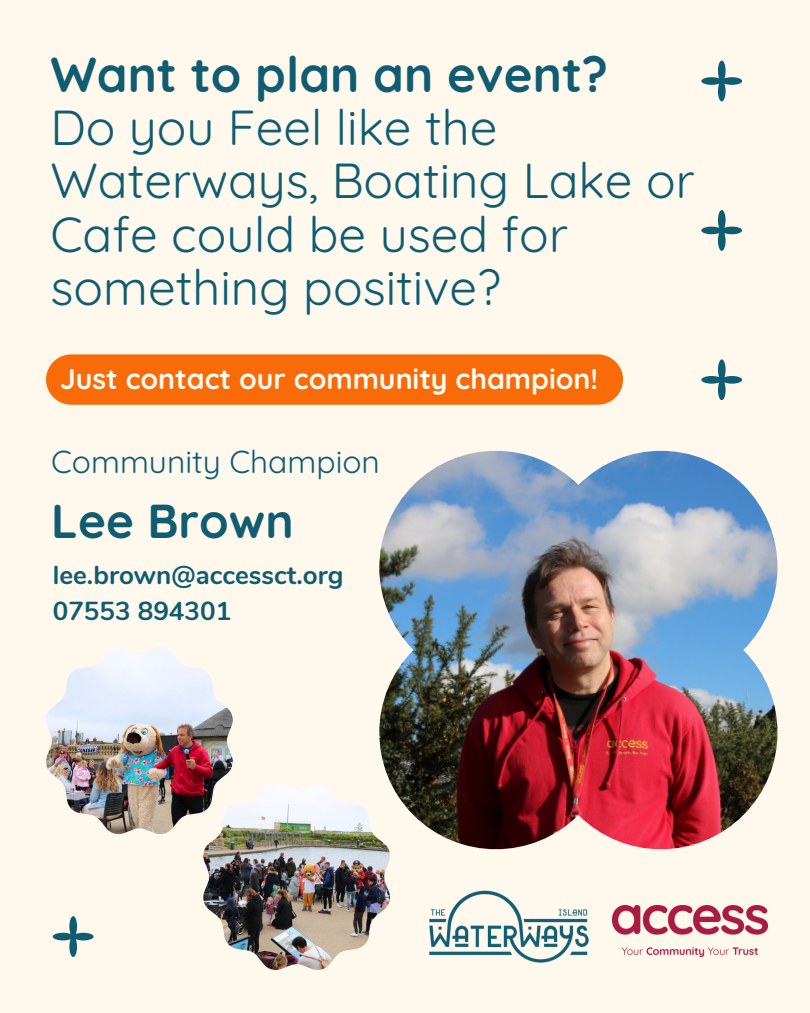
<style>
.page{position:relative;width:810px;height:1013px;background:#fff}
.page>*{position:absolute;margin:0;border:0;box-sizing:border-box;transform-origin:0 0}
.t1{font:49.1px/53.4px "Quicksand";color:#105c71}
.t2{font:700 47.6px "Quicksand";color:#105c71}
.t3{font:31.7px "Quicksand";color:#105c71}
.t4{font:700 28.5px "Quicksand";color:#fffdf4}
.t5{font:700 26px "Nunito";color:#105c71}
.s1{font-weight:700}
</style>
<div class="page">
<div style="left:0;top:0;width:810px;height:1012px;background:#fff8ec"></div>
<img style="left:429px;top:890px;width:160px;height:73px">
<img style="left:612px;top:905px;width:155px;height:51px">
<div style="left:46px;top:354px;width:577px;height:51px;background:#f96b09"></div>
<img style="left:379px;top:451px;width:399px;height:398px">
<svg style="left:701px;top:359px;width:41px;height:41px"></svg>
<svg style="left:53px;top:916px;width:40px;height:40px"></svg>
<img style="left:46px;top:647px;width:187px;height:187px">
<img style="left:203px;top:783px;width:187px;height:187px">
<svg style="left:701px;top:61px;width:41px;height:40px"></svg>
<svg style="left:701px;top:210px;width:41px;height:40px"></svg>
<p class="t1" style="left:51px;top:46px;width:646px"><span class="s1">Want to plan an event?<br></span>Do you Feel like the<br>Waterways, Boating Lake or<br>Cafe could be used for something positive?</p>
<p class="t4" style="left:60px;top:360px;width:540px">Just contact our community champion!</p>
<p class="t3" style="left:51px;top:441px;width:330px">Community Champion</p>
<h3 class="t2" style="left:51px;top:490px;width:244px">Lee Brown</h3>
<h1 class="t5" style="left:53px;top:558px;width:292px">lee.brown@accessct.org</h1>
<p class="t5" style="left:53px;top:594px;width:180px">07553 894301</p>
</div>
